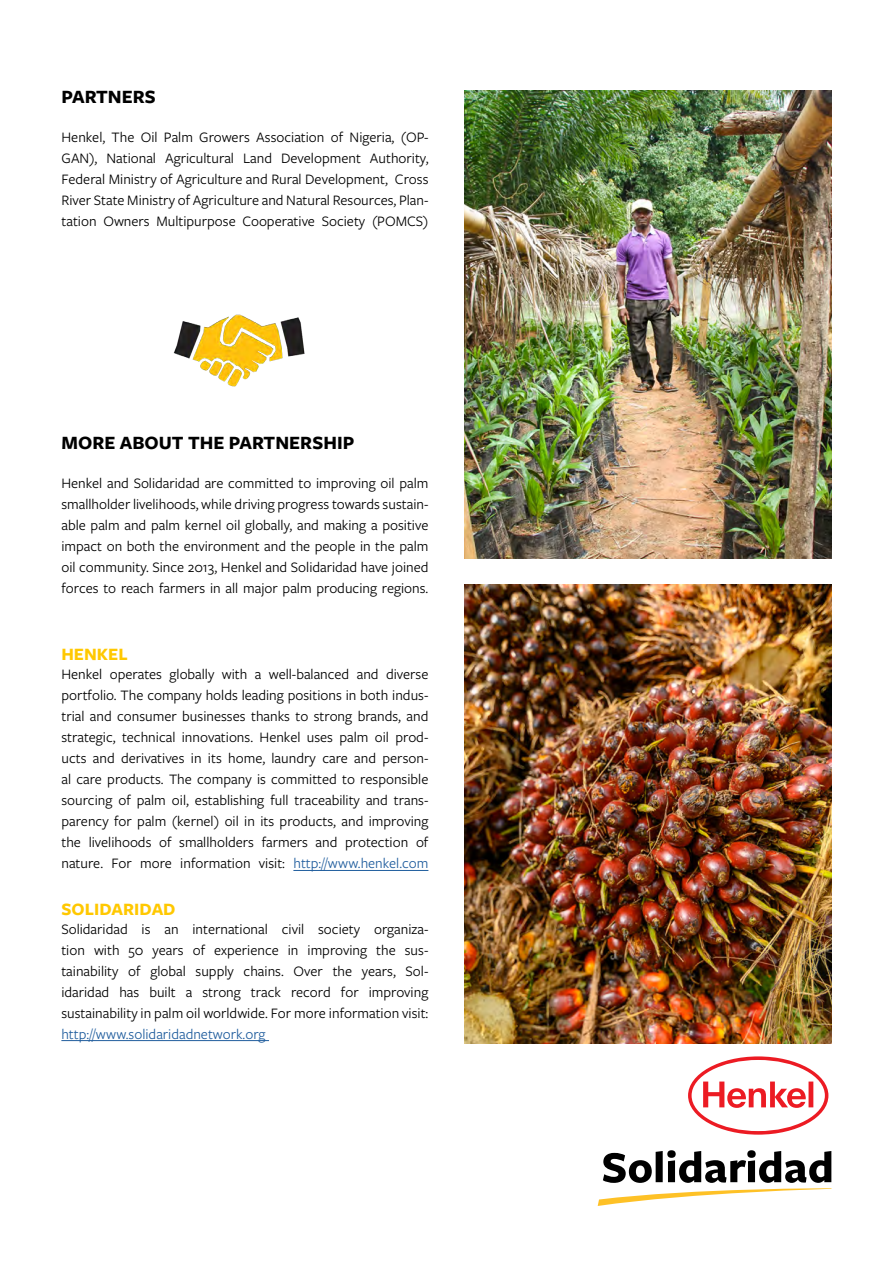
<style>
.page{position:relative;width:893px;height:1263px;background:#fff}
.page>*{position:absolute;margin:0;border:0;box-sizing:border-box;transform-origin:0 0}
.t1{font:700 19.5px "Freight Sans Pro";color:#000}
.t2{font:700 18px "Freight Sans Pro";color:#ffc800}
.t3{font:15px/21px "Freight Sans Pro";color:#000;text-align:justify}
.t4{font:15px "Freight Sans Pro";color:#215e9e}
.s1{color:#215e9e}
</style>
<div class="page">
<svg style="left:598px;top:1150px;width:233px;height:56px"></svg>
<svg style="left:688px;top:1056px;width:140px;height:79px"></svg>
<hr style="left:293px;top:870px;width:135px;height:1px;background:#215e9e">
<hr style="left:61px;top:1040px;width:208px;height:1px;background:#215e9e">
<img style="left:173px;top:314px;width:132px;height:73px">
<img style="left:464px;top:90px;width:367px;height:468px">
<img style="left:464px;top:585px;width:367px;height:459px">
<h1 class="t1" style="left:61px;top:83px;width:96px">PARTNERS</h1>
<p class="t3" style="left:62px;top:126px;width:369px">Henkel, The Oil Palm Growers Association of Nigeria, (OP-GAN), National Agricultural Land Development Authority, Federal Ministry of Agriculture and Rural Development, Cross River State Ministry of Agriculture and Natural Resources, Plan&shy;tation Owners Multipurpose Cooperative Society (POMCS)</p>
<h1 class="t1" style="left:61px;top:430px;width:294px">MORE ABOUT THE PARTNERSHIP</h1>
<p class="t3" style="left:61px;top:472px;width:369px">Henkel and Solidaridad are committed to improving oil palm smallholder livelihoods, while driving progress towards sustain&shy;able palm and palm kernel oil globally, and making a positive impact on both the environment and the people in the palm oil community. Since 2013, Henkel and Solidaridad have joined forces to reach farmers in all major palm producing regions.</p>
<p class="t2" style="left:61px;top:642px;width:68px">HENKEL</p>
<p class="t3" style="left:61px;top:663px;width:368px">Henkel operates globally with a well-balanced and diverse portfolio. The company holds leading positions in both indus&shy;trial and consumer businesses thanks to strong brands, and strategic, technical innovations. Henkel uses palm oil prod&shy;ucts and derivatives in its home, laundry care and person&shy;al care products. The company is committed to responsible sourcing of palm oil, establishing full traceability and trans&shy;parency for palm (kernel) oil in its products, and improving the livelihoods of smallholders farmers and protection of nature. For more information visit: <span class="s1">http://www.henkel.com</span></p>
<p class="t2" style="left:61px;top:896px;width:116px">SOLIDARIDAD</p>
<p class="t3" style="left:61px;top:917px;width:368px">Solidaridad is an international civil society organiza&shy;tion with 50 years of experience in improving the sus&shy;tainability of global supply chains. Over the years, Sol&shy;idaridad has built a strong track record for improving sustainability in palm oil worldwide. For more information visit:</p>
<p class="t4" style="left:61px;top:1024px;width:206px">http://www.solidaridadnetwork.org</p>
</div>
